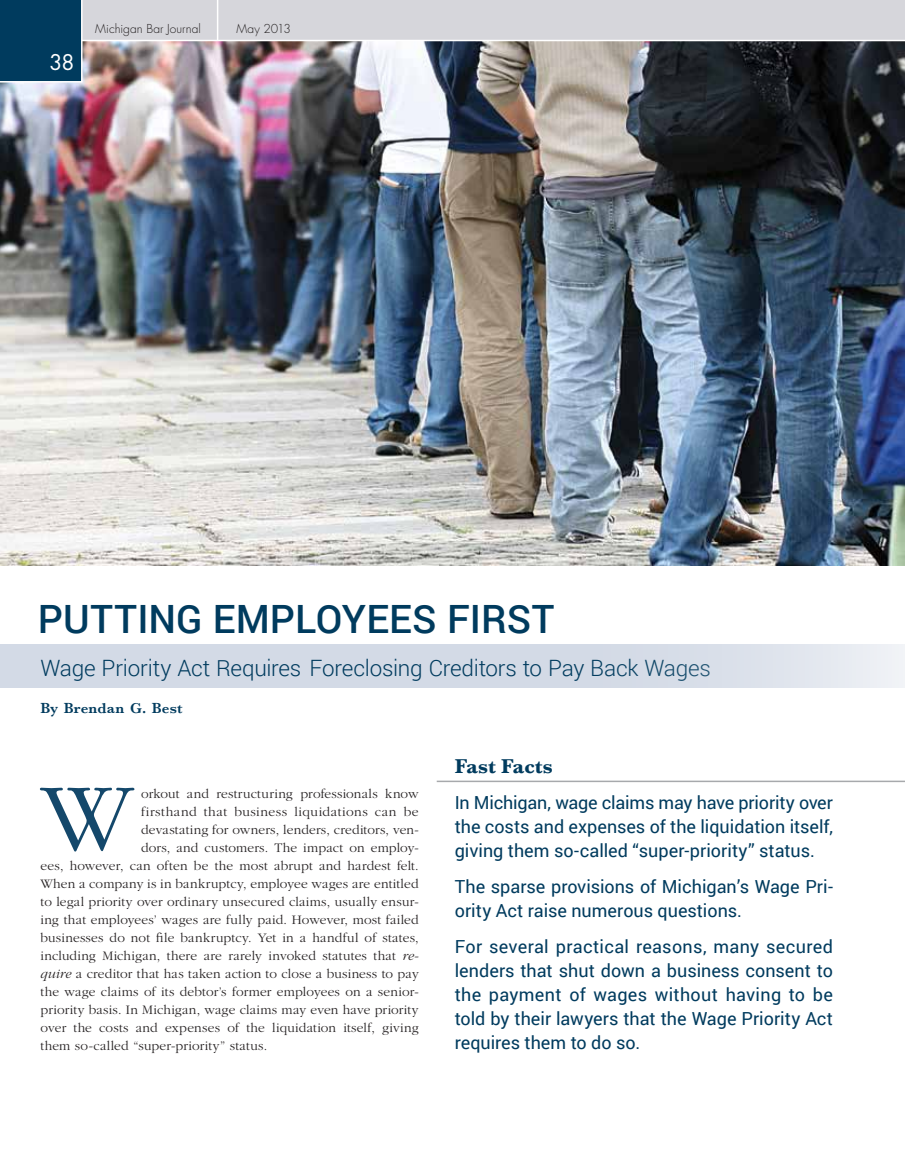
<style>
.page{position:relative;width:905px;height:1175px;background:#fff}
.page>*{position:absolute;margin:0;border:0;box-sizing:border-box;transform-origin:0 0}
.t1{font:300 100.5px "Garamond";color:#14486b}
.t2{font:500 39px "Roboto";color:#003b5e}
.t3{font:300 22.5px "Roboto";letter-spacing:-.01em;color:#003b5e}
.t4{font:700 21px "Baskerville";letter-spacing:.005em;color:#003b5e}
.t5{font:21px "Futura";color:#fff}
.t6{font:18px/24px "Roboto";color:#003b5e;text-align:justify}
.t7{font:600 15px "Baskerville";letter-spacing:.015em;color:#003b5e}
.t8{font:300 13.5px "Garamond";letter-spacing:.015em;color:#231f20}
.t9{font:300 13.5px "Garamond";letter-spacing:.04em;color:#231f20}
.t10{font:300 12px "Futura";color:#231f20}
.s1{font-style:italic}
</style>
<div class="page">
<img style="left:0;top:82px;width:904px;height:484px">
<img style="left:0;top:0;width:904px;height:82px">
<div style="left:0;top:644px;width:904px;height:44px;background:#d3dae6"></div>
<hr style="left:436px;top:780px;width:468px;height:2px;background:#a7a9ac">
<h3 class="t5" style="left:49px;top:48px;width:27px">38</h3>
<p class="t10" style="left:95px;top:21px;width:107px">Michigan Bar Journal</p>
<p class="t10" style="left:236px;top:21px;width:56px">May 2013</p>
<h2 class="t2" style="left:38px;top:591px;width:518px">PUTTING EMPLOYEES FIRST</h2>
<h3 class="t3" style="left:40px;top:652px;width:672px">Wage Priority Act Requires Foreclosing Creditors to Pay Back Wages</h3>
<p class="t7" style="left:40px;top:699px;width:144px">By Brendan G. Best</p>
<h1 class="t1" style="left:40px;top:765px;width:94px">W</h1>
<p class="t8" style="left:141px;top:786px;width:279px">orkout and restructuring professionals know</p>
<p class="t9" style="left:141px;top:804px;width:279px">firsthand that business liquidations can be</p>
<p class="t8" style="left:141px;top:822px;width:279px">devastating for owners, lenders, creditors, ven-</p>
<p class="t8" style="left:141px;top:840px;width:279px">dors, and customers. The impact on employ-</p>
<p class="t8" style="left:41px;top:858px;width:380px">ees, however, can often be the most abrupt and hardest felt.</p>
<p class="t8" style="left:41px;top:876px;width:379px">When a company is in bankruptcy, employee wages are entitled</p>
<p class="t8" style="left:41px;top:894px;width:379px">to legal priority over ordinary unsecured claims, usually ensur-</p>
<p class="t8" style="left:41px;top:912px;width:380px">ing that employees’ wages are fully paid. However, most failed</p>
<p class="t8" style="left:41px;top:930px;width:379px">businesses do not file bankruptcy. Yet in a handful of states,</p>
<p class="t8" style="left:41px;top:948px;width:380px">including Michigan, there are rarely invoked statutes that <span class="s1">re-</span></p>
<p class="t8" style="left:41px;top:966px;width:380px"><span class="s1">quire</span> a creditor that has taken action to close a business to pay</p>
<p class="t8" style="left:41px;top:984px;width:379px">the wage claims of its debtor’s former employees on a senior-</p>
<p class="t8" style="left:41px;top:1002px;width:379px">priority basis. In Michigan, wage claims may even have priority</p>
<p class="t8" style="left:41px;top:1020px;width:379px">over the costs and expenses of the liquidation itself, giving</p>
<p class="t8" style="left:41px;top:1038px;width:228px">them so-called “super-priority” status.</p>
<h3 class="t4" style="left:454px;top:753px;width:100px">Fast Facts</h3>
<h3 class="t6" style="left:454px;top:789px;width:379px">In Michigan, wage claims may have priority over the costs and expenses of the liquidation itself, giving them so-called “super-priority” status.</h3>
<h3 class="t6" style="left:454px;top:873px;width:379px">The sparse provisions of Michigan’s Wage Pri&shy;ority Act raise numerous questions.</h3>
<h3 class="t6" style="left:454px;top:933px;width:380px">For several practical reasons, many secured lenders that shut down a business consent to the payment of wages without having to be told by their lawyers that the Wage Priority Act requires them to do so.</h3>
</div>
